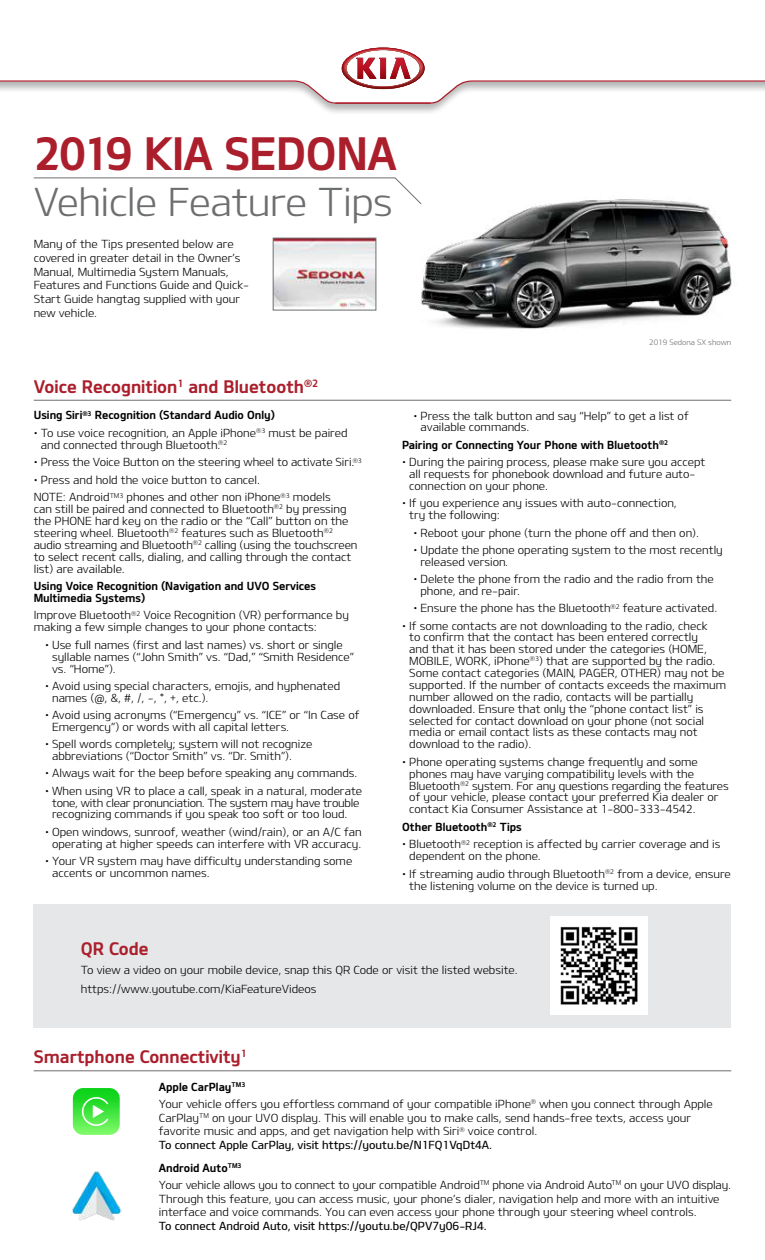
<style>
.page{position:relative;width:765px;height:1260px;background:#fff}
.page>*{position:absolute;margin:0;border:0;box-sizing:border-box;transform-origin:0 0}
.t1{font:45px "Design KOTFB";letter-spacing:-.01em;color:#ab1e2c}
.t2{font:38.75px "Design KOTFL";letter-spacing:-.01em;color:#6d6e70}
.t3{font:17.5px "Design KOTFB";color:#ab1e2c}
.t4{font:11.25px/11.9px "Design KOTFL";color:#000}
.t5{font:11.25px/11.9px "Design KOTFB";color:#000}
.t6{font:11.25px "Design KOTFM";color:#000}
.t7{font:7.5px "Design KOTFL";color:#6d6e70}
</style>
<div class="page">
<svg style="left:33px;top:177px;width:368px;height:8px"></svg>
<img style="left:275px;top:240px;width:99px;height:68px">
<div style="left:273px;top:238px;width:103px;height:72px;border:1px solid #6d6e70"></div>
<hr style="left:34px;top:400px;width:697px;height:1px;background:#6d6e70">
<img style="left:401px;top:183px;width:334px;height:147px">
<div style="left:34px;top:904px;width:697px;height:124px;background:#e6e7e8"></div>
<img style="left:550px;top:917px;width:98px;height:97px">
<hr style="left:34px;top:1071px;width:697px;height:1px;background:#6d6e70">
<svg style="left:73px;top:1088px;width:47px;height:47px;background:#59e857"></svg>
<img style="left:72px;top:1171px;width:50px;height:50px">
<div style="left:0;top:0;width:765px;height:116px;background:#000;opacity:.3"></div>
<svg style="left:0;top:0;width:765px;height:48px"></svg>
<svg style="left:0;top:48px;width:765px;height:56px"></svg>
<h1 class="t1" style="left:34px;top:125px;width:365px">2019 KIA SEDONA</h1>
<h2 class="t2" style="left:34px;top:178px;width:360px">Vehicle Feature Tips</h2>
<p class="t4" style="left:34px;top:237px;width:217px;line-height:13.8px">Many of the Tips presented below are covered in greater detail in the Owner’s Manual, Multimedia System Manuals, Features and Functions Guide and Quick-Start Guide hangtag supplied with your new vehicle.</p>
<p class="t7" style="left:649px;top:338px;width:83px">2019 Sedona SX shown</p>
<h3 class="t3" style="left:34px;top:375px;width:286px">Voice Recognition<sup>1</sup> and Bluetooth<sup>®2</sup></h3>
<p class="t5" style="left:34px;top:409px;width:242px">Using Siri<sup>®3</sup> Recognition (Standard Audio Only)</p>
<p class="t4" style="left:41px;top:427px;width:308px;text-indent:-7px">• To use voice recognition, an Apple iPhone<sup>®3</sup> must be paired and connected through Bluetooth.<sup>®2</sup></p>
<p class="t4" style="left:34px;top:456px;width:330px">• Press the Voice Button on the steering wheel to activate Siri.<sup>®3</sup></p>
<p class="t4" style="left:34px;top:471px;width:298px;line-height:17.5px">• Press and hold the voice button to cancel.<br>NOTE: Android<sup>TM3</sup> phones and other non iPhone<sup>®3</sup> models</p>
<p class="t4" style="left:34px;top:503px;width:325px">can still be paired and connected to Bluetooth<sup>®2</sup> by pressing the PHONE hard key on the radio or the “Call” button on the steering wheel. Bluetooth<sup>®2</sup> features such as Bluetooth<sup>®2 </sup>audio streaming and Bluetooth<sup>®2</sup> calling (using the touchscreen to select recent calls, dialing, and calling through the contact list) are available.</p>
<p class="t5" style="left:34px;top:580px;width:284px">Using Voice Recognition (Navigation and UVO Services<br>Multimedia Systems)</p>
<p class="t4" style="left:34px;top:609px;width:317px">Improve Bluetooth<sup>®2</sup> Voice Recognition (VR) performance by making a few simple changes to your phone contacts:</p>
<p class="t4" style="left:52px;top:638px;width:304px;text-indent:-7px">• Use full names (first and last names) vs. short or single syllable names (“John Smith” vs. “Dad,” “Smith Residence” vs. “Home”).</p>
<p class="t4" style="left:52px;top:679px;width:290px;text-indent:-7px">• Avoid using special characters, emojis, and hyphenated names (@, &amp;, #, /, -, *, +, etc.).</p>
<p class="t4" style="left:52px;top:709px;width:309px;text-indent:-7px">• Avoid using acronyms (“Emergency” vs. “ICE” or “In Case of<br>Emergency”) or words with all capital letters.</p>
<p class="t4" style="left:52px;top:738px;width:262px;text-indent:-7px">• Spell words completely; system will not recognize abbreviations (“Doctor Smith” vs. “Dr. Smith”).</p>
<p class="t4" style="left:45px;top:767px;width:314px">• Always wait for the beep before speaking any commands.</p>
<p class="t4" style="left:52px;top:784px;width:312px;text-indent:-7px">• When using VR to place a call, speak in a natural, moderate tone, with clear pronunciation. The system may have trouble recognizing commands if you speak too soft or too loud.</p>
<p class="t4" style="left:45px;top:825px;width:318px;text-align:center">• Open windows, sunroof, weather (wind/rain), or an A/C fan operating at higher speeds can interfere with VR accuracy.</p>
<p class="t4" style="left:52px;top:854px;width:302px;text-indent:-7px">• Your VR system may have difficulty understanding some accents or uncommon names.</p>
<p class="t4" style="left:421px;top:409px;width:270px;text-indent:-7px">• Press the talk button and say “Help” to get a list of available commands.</p>
<p class="t5" style="left:402px;top:438px;width:268px">Pairing or Connecting Your Phone with Bluetooth<sup>®2</sup></p>
<p class="t4" style="left:409px;top:456px;width:298px;text-indent:-7px">• During the pairing process, please make sure you accept all requests for phonebook download and future auto&shy;connection on your phone.</p>
<p class="t4" style="left:409px;top:497px;width:269px;text-indent:-7px">• If you experience any issues with auto-connection, try the following:</p>
<p class="t4" style="left:413px;top:526px;width:287px">• Reboot your phone (turn the phone off and then on).</p>
<p class="t4" style="left:421px;top:544px;width:304px;text-indent:-7px">• Update the phone operating system to the most recently released version.</p>
<p class="t4" style="left:421px;top:573px;width:295px;text-indent:-7px">• Delete the phone from the radio and the radio from the phone, and re-pair.</p>
<p class="t4" style="left:413px;top:602px;width:305px">• Ensure the phone has the Bluetooth<sup>®2</sup> feature activated.</p>
<p class="t4" style="left:409px;top:619px;width:319px;text-indent:-7px">• If some contacts are not downloading to the radio, check<br>to confirm that the contact has been entered correctly<br>and that it has been stored under the categories (HOME, MOBILE, WORK, iPhone<sup>®3</sup>) that are supported by the radio.<br>Some contact categories (MAIN, PAGER, OTHER) may not be supported. If the number of contacts exceeds the maximum number allowed on the radio, contacts will be partially downloaded. Ensure that only the “phone contact list” is selected for contact download on your phone (not social media or email contact lists as these contacts may not download to the radio).</p>
<p class="t4" style="left:409px;top:755px;width:321px;text-indent:-7px">• Phone operating systems change frequently and some phones may have varying compatibility levels with the Bluetooth<sup>®2</sup> system. For any questions regarding the features of your vehicle, please contact your preferred Kia dealer or contact Kia Consumer Assistance at 1-800-333-4542.</p>
<p class="t5" style="left:402px;top:820px;width:121px">Other Bluetooth<sup>®2</sup> Tips</p>
<p class="t4" style="left:409px;top:838px;width:313px;text-indent:-7px">• Bluetooth<sup>®2</sup> reception is affected by carrier coverage and is dependent on the phone.</p>
<p class="t4" style="left:409px;top:867px;width:323px;text-indent:-7px">• If streaming audio through Bluetooth<sup>®2</sup> from a device, ensure the listening volume on the device is turned up.</p>
<h3 class="t3" style="left:81px;top:937px;width:69px">QR Code</h3>
<p class="t4" style="left:81px;top:960px;width:438px;line-height:19.1px">To view a video on your mobile device, snap this QR Code or visit the listed website. https://www.youtube.com/KiaFeatureVideos</p>
<h3 class="t3" style="left:34px;top:1046px;width:215px">Smartphone Connectivity<sup>1</sup></h3>
<p class="t5" style="left:159px;top:1081px;width:88px">Apple CarPlay<sup>TM3</sup></p>
<p class="t4" style="left:159px;top:1097px;width:555px;line-height:13.8px">Your vehicle offers you effortless command of your compatible iPhone<sup>®</sup> when you connect through Apple<br>CarPlay<sup>TM</sup> on your UVO display. This will enable you to make calls, send hands-free texts, access your favorite music and apps, and get navigation help with Siri<sup>®</sup> voice control.</p>
<p class="t6" style="left:159px;top:1138px;width:335px">To connect Apple CarPlay, visit https://youtu.be/N1FQ1VqDt4A.</p>
<p class="t5" style="left:159px;top:1162px;width:84px">Android Auto<sup>TM3</sup></p>
<p class="t4" style="left:159px;top:1177px;width:574px;line-height:13.8px">Your vehicle allows you to connect to your compatible Android<sup>TM</sup> phone via Android Auto<sup>TM</sup> on your UVO display.<br>Through this feature, you can access music, your phone’s dialer, navigation help and more with an intuitive interface and voice commands. You can even access your phone through your steering wheel controls.</p>
<p class="t6" style="left:159px;top:1219px;width:329px">To connect Android Auto, visit https://youtu.be/QPV7y06-RJ4.</p>
</div>
